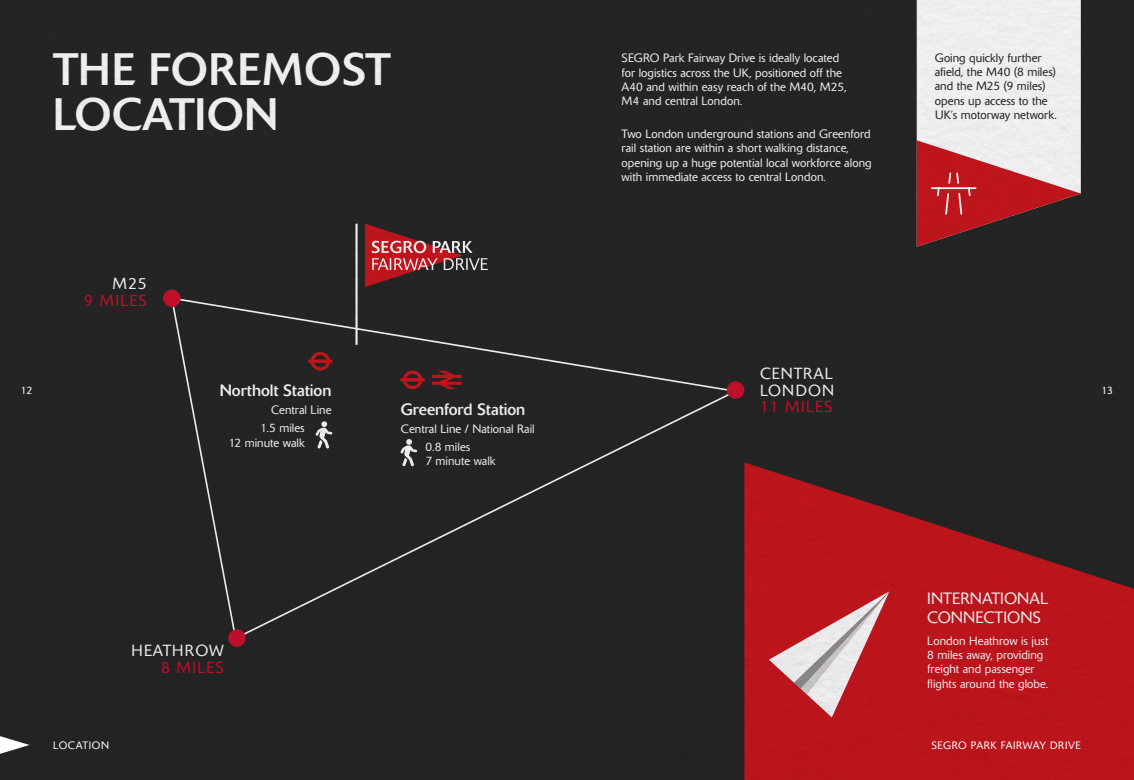
<style>
.page{position:relative;width:1134px;height:780px;background:#fff}
.page>*{position:absolute;margin:0;border:0;box-sizing:border-box;transform-origin:0 0}
.t1{font:45px/45px "Delta BQ";letter-spacing:.02em;color:#fff}
.t2{font:16.25px "Delta BQ";letter-spacing:-.005em;color:#fff}
.t3{font:300 16.25px/19.5px "Delta BQ";letter-spacing:.005em;color:#fff}
.t4{font:300 16px/16.8px "Delta BQ";letter-spacing:.06em;color:#fff}
.t5{font:300 16px "Delta BQ";letter-spacing:.07em;color:#cd122d}
.t6{font:300 12px/14.4px "Delta BQ";letter-spacing:.005em;color:#fff}
.t7{font:300 12px/14.4px "Delta BQ";letter-spacing:.005em;color:#282727}
.t8{font:300 10.62px "Delta BQ";letter-spacing:.055em;color:#fff}
</style>
<div class="page">
<img style="left:0;top:0;width:1134px;height:780px">
<svg style="left:0;top:736px;width:30px;height:17px"></svg>
<h1 class="t1" style="left:53px;top:47px;width:339px">THE FOREMOST<br>LOCATION</h1>
<h3 class="t4" style="left:113px;top:275px;width:36px">M25</h3>
<h3 class="t5" style="left:84px;top:291px;width:64px">9 MILES</h3>
<p class="t6" style="left:622px;top:51px;width:226px">SEGRO Park Fairway Drive is ideally located for logistics across the UK, positioned off the A40 and within easy reach of the M40, M25, M4 and central London.</p>
<p class="t6" style="left:622px;top:126px;width:252px">Two London underground stations and Greenford rail station are within a short walking distance, opening up a huge potential local workforce along with immediate access to central London.</p>
<p class="t7" style="left:935px;top:50px;width:124px">Going quickly further afield, the M40 (8 miles) and the M25 (9 miles) opens up access to the<br>UK’s motorway network.</p>
<h3 class="t4" style="left:760px;top:365px;width:76px">CENTRAL<br>LONDON</h3>
<h3 class="t5" style="left:760px;top:397px;width:74px">11 MILES</h3>
<h2 class="t2" style="left:220px;top:380px;width:113px">Northolt Station</h2>
<p class="t6" style="left:260px;top:401px;width:73px;line-height:18px;text-indent:11px">Central Line<br>1.5 miles</p>
<p class="t6" style="left:229px;top:435px;width:77px">12 minute walk</p>
<p class="t8" style="left:21px;top:384px;width:13px">12</p>
<p class="t8" style="left:1101px;top:384px;width:13px">13</p>
<h2 class="t2" style="left:401px;top:399px;width:126px">Greenford Station</h2>
<p class="t6" style="left:425px;top:419px;width:111px;line-height:18px;text-indent:-24px">Central Line / National Rail<br>0.8 miles</p>
<p class="t6" style="left:425px;top:454px;width:72px">7 minute walk</p>
<h3 class="t4" style="left:131px;top:642px;width:94px">HEATHROW</h3>
<h3 class="t5" style="left:161px;top:657px;width:64px">8 MILES</h3>
<h2 class="t3" style="left:927px;top:588px;width:122px">INTERNATIONAL<br>CONNECTIONS</h2>
<p class="t6" style="left:927px;top:633px;width:123px">London Heathrow is just<br>8 miles away, providing freight and passenger flights around the globe.</p>
<p class="t8" style="left:53px;top:739px;width:57px">LOCATION</p>
<p class="t8" style="left:931px;top:739px;width:151px">SEGRO PARK FAIRWAY DRIVE</p>
</div>
